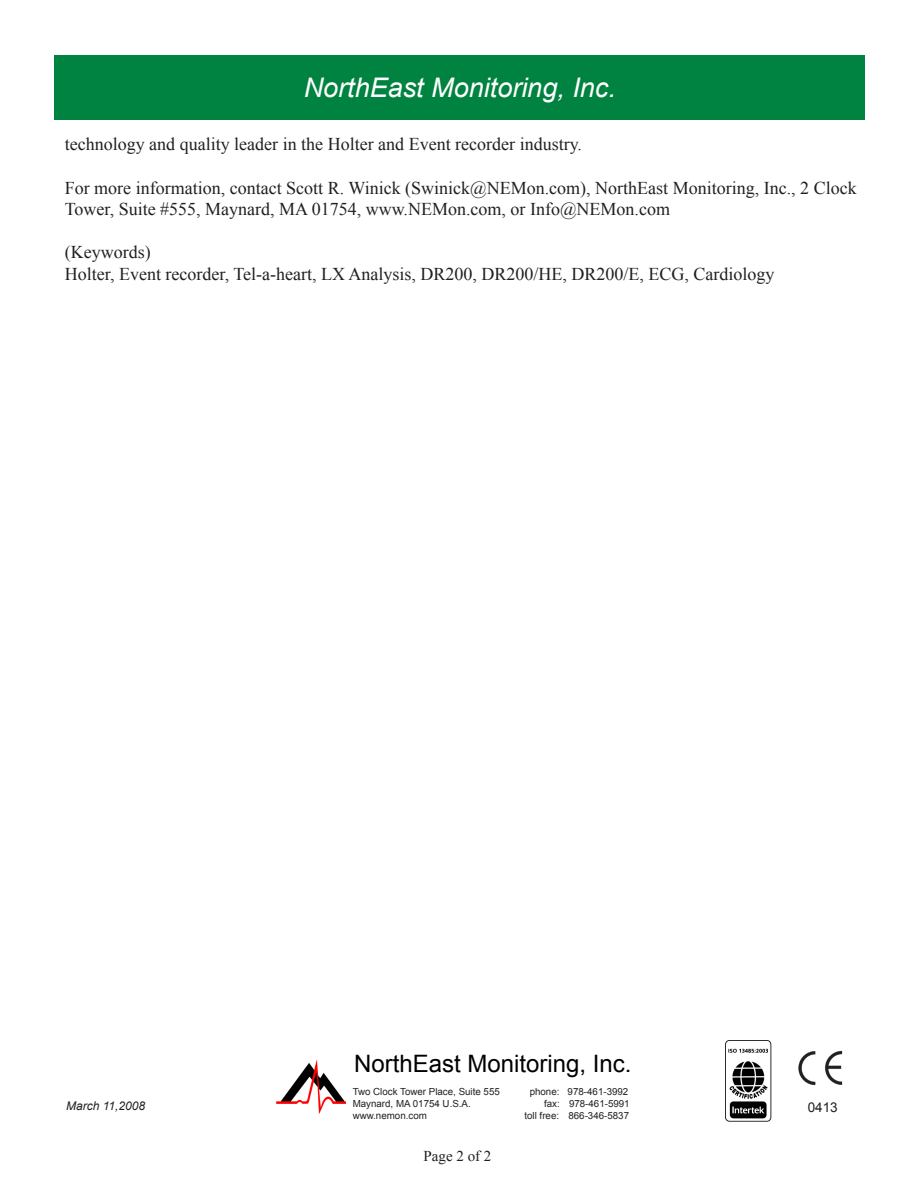
<style>
.page{position:relative;width:918px;height:1188px;background:#fff}
.page>*{position:absolute;margin:0;border:0;box-sizing:border-box;transform-origin:0 0}
.t1{font:italic 27px "Arial";color:#fff}
.t2{font:24px "Arial";color:#000}
.t3{font:18px/21.6px "Times New Roman";color:#231f20}
.t4{font:15px "Times New Roman";color:#231f20}
.t5{font:13.5px "Arial";color:#231f20}
.t6{font:italic 12px "Arial";color:#231f20}
.t7{font:9.75px "Arial";color:#231f20}
</style>
<div class="page">
<div style="left:55px;top:55px;width:810px;height:65px;background:#008340"></div>
<img style="left:276px;top:1059px;width:69px;height:55px">
<img style="left:725px;top:1040px;width:47px;height:82px">
<img style="left:798px;top:1051px;width:45px;height:35px">
<p class="t1" style="left:304px;top:70px;width:314px">NorthEast Monitoring, Inc.</p>
<p class="t3" style="left:65px;top:133px;width:519px">technology and quality leader in the Holter and Event recorder industry.</p>
<p class="t3" style="left:65px;top:177px;width:793px">For more information, contact Scott R. Winick (Swinick@NEMon.com), NorthEast Monitoring, Inc., 2 Clock<br>Tower, Suite #555, Maynard, MA 01754, www.NEMon.com, or Info@NEMon.com</p>
<p class="t3" style="left:65px;top:241px;width:87px">(Keywords)</p>
<p class="t3" style="left:65px;top:263px;width:711px">Holter, Event recorder, Tel-a-heart, LX Analysis, DR200, DR200/HE, DR200/E, ECG, Cardiology</p>
<p class="t2" style="left:354px;top:1048px;width:279px">NorthEast Monitoring, Inc.</p>
<p class="t7" style="left:353px;top:1086px;width:149px">Two Clock Tower Place, Suite 555</p>
<p class="t7" style="left:530px;top:1086px;width:100px">phone: 978-461-3992</p>
<p class="t7" style="left:353px;top:1097px;width:120px">Maynard, MA 01754 U.S.A.</p>
<p class="t7" style="left:544px;top:1097px;width:87px">fax: 978-461-5991</p>
<p class="t7" style="left:353px;top:1109px;width:76px">www.nemon.com</p>
<p class="t7" style="left:524px;top:1109px;width:106px">toll free: 866-346-5837</p>
<p class="t6" style="left:66px;top:1098px;width:81px">March 11,2008</p>
<p class="t5" style="left:808px;top:1099px;width:32px">0413</p>
<p class="t4" style="left:424px;top:1145px;width:69px">Page 2 of 2</p>
</div>
